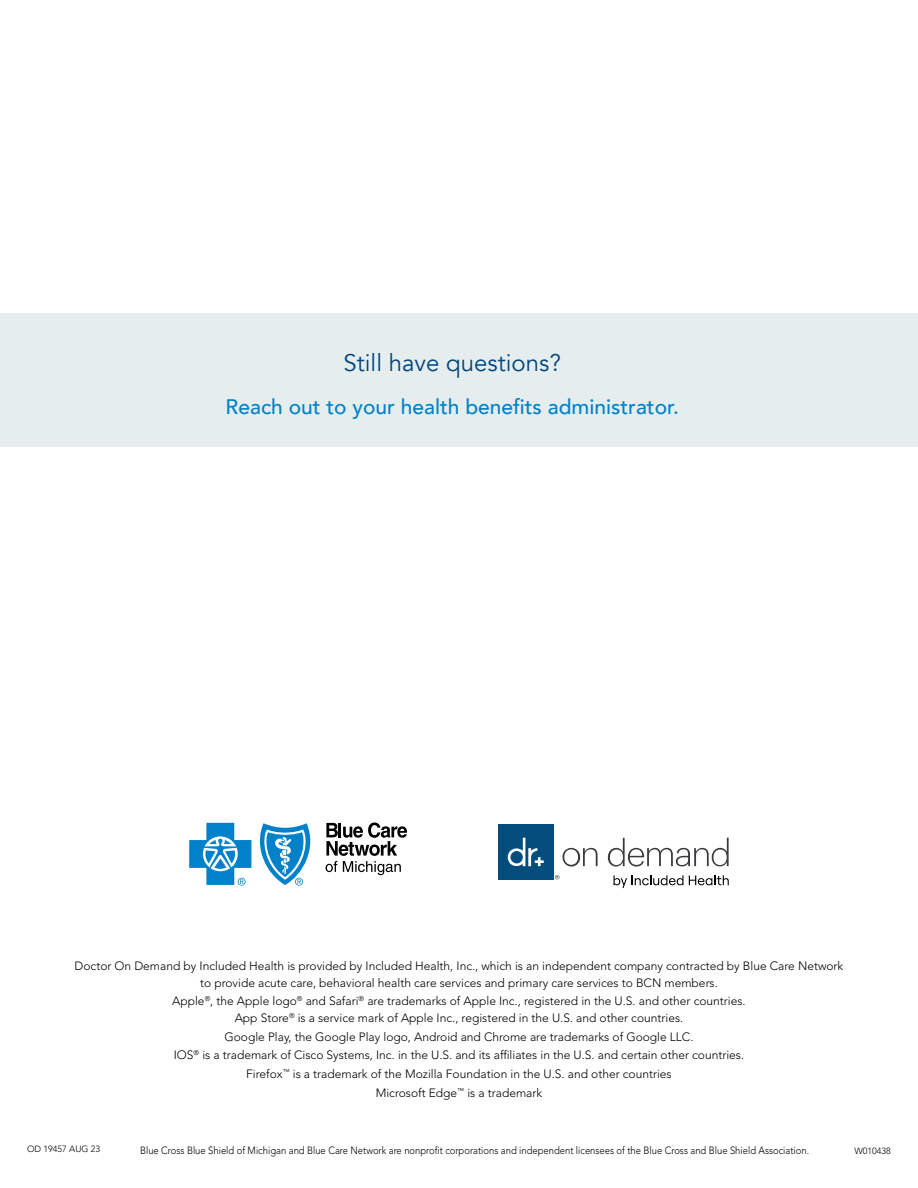
<style>
.page{position:relative;width:918px;height:1188px;background:#fff}
.page>*{position:absolute;margin:0;border:0;box-sizing:border-box;transform-origin:0 0}
.t1{font:24px "Avenir";color:#00467f}
.t2{font:500 21px "Avenir";color:#0081c9}
.t3{font:300 12px/18.6px "Avenir LT Std";color:#000;text-align:center}
.t4{font:300 10.5px "Avenir LT Std";color:#000;scale:.9 1}
.t5{font:300 9px "Avenir LT Std";color:#000}
</style>
<div class="page">
<div style="left:0;top:314px;width:917px;height:133px;background:#e6eded"></div>
<svg style="left:326px;top:823px;width:81px;height:52px"></svg>
<svg style="left:189px;top:823px;width:122px;height:63px"></svg>
<div style="left:498px;top:824px;width:55px;height:56px;background:#034d7c"></div>
<svg style="left:507px;top:838px;width:37px;height:29px"></svg>
<svg style="left:562px;top:848px;width:36px;height:19px"></svg>
<svg style="left:608px;top:838px;width:121px;height:29px"></svg>
<svg style="left:555px;top:875px;width:5px;height:5px"></svg>
<svg style="left:614px;top:875px;width:69px;height:13px"></svg>
<svg style="left:689px;top:875px;width:40px;height:10px"></svg>
<h1 class="t1" style="left:344px;top:349px;width:219px">Still have questions?</h1>
<h2 class="t2" style="left:226px;top:388px;width:455px">Reach out to your health benefits administrator.</h2>
<p class="t3" style="left:75px;top:958px;width:770px;line-height:16.5px">Doctor On Demand by Included Health is provided by Included Health, Inc., which is an independent company contracted by Blue Care Network to provide acute care, behavioral health care services and primary care services to BCN members.</p>
<p class="t3" style="left:172px;top:993px;width:575px;line-height:16.5px">Apple<sup>®</sup>, the Apple logo<sup>®</sup> and Safari<sup>®</sup> are trademarks of Apple Inc., registered in the U.S. and other countries.<br>App Store<sup>®</sup> is a service mark of Apple Inc., registered in the U.S. and other countries.</p>
<p class="t3" style="left:174px;top:1027px;width:572px">Google Play, the Google Play logo, Android and Chrome are trademarks of Google LLC.<br>IOS<sup>®</sup> is a trademark of Cisco Systems, Inc. in the U.S. and its affi liates in the U.S. and certain other countries.<br>Firefox<sup>™</sup> is a trademark of the Mozilla Foundation in the U.S. and other countries<br>Microsoft Edge<sup>™</sup> is a trademark</p>
<p class="t5" style="left:27px;top:1144px;width:75px">OD 19457 AUG 23</p>
<p class="t4" style="left:140px;top:1144px;width:745px">Blue Cross Blue Shield of Michigan and Blue Care Network are nonprofit corporations and independent licensees of the Blue Cross and Blue Shield Association.</p>
<p class="t5" style="left:854px;top:1145px;width:38px">W010438</p>
</div>
